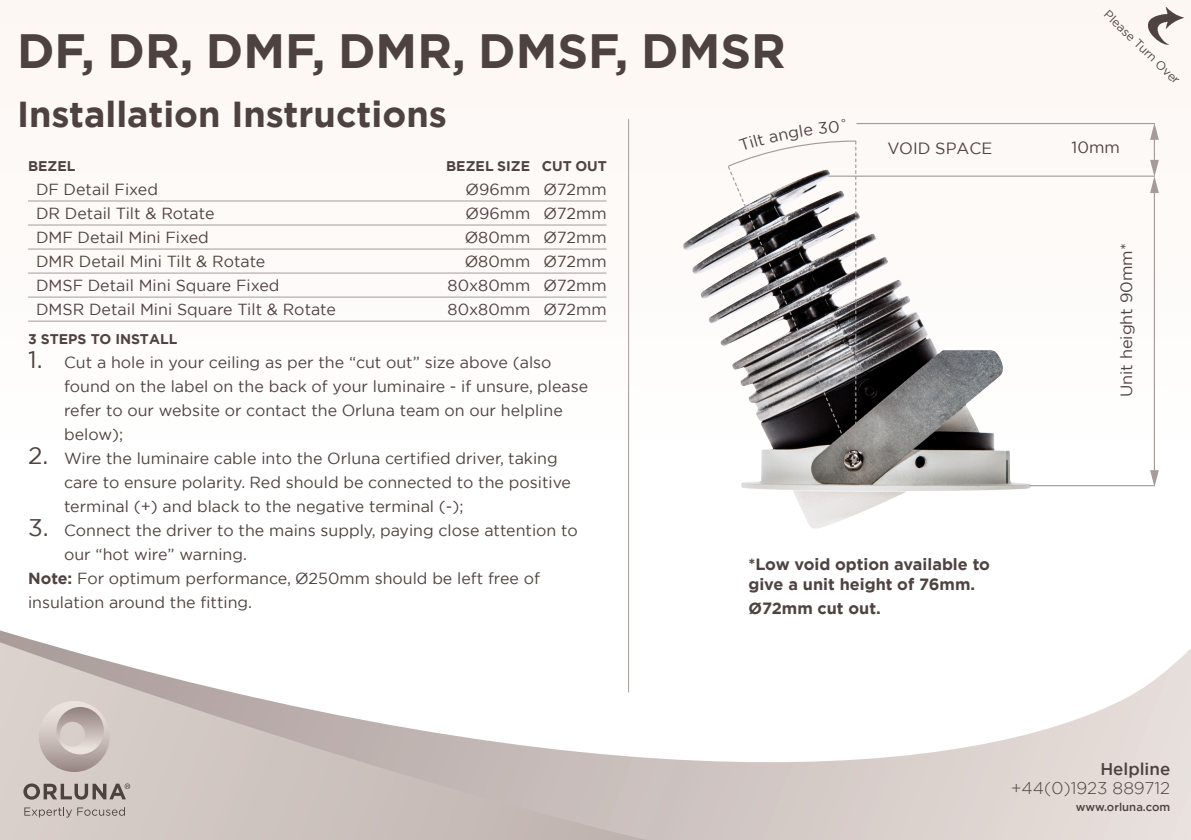
<style>
.page{position:relative;width:1191px;height:840px;background:#fff}
.page>*{position:absolute;margin:0;border:0;box-sizing:border-box;transform-origin:0 0}
.t1{font:700 48px "Gotham";color:#4d423f}
.t2{font:700 36px "Gotham";color:#4d423f}
.t3{font:300 17px "Gotham";color:#4d423f}
.t4{font:500 17px "Gotham";color:#4d423f}
.t5{font:700 16.2px/20.8px "Gotham";color:#4f4341}
.t6{font:16.2px "Gotham";color:#4f4341}
.t7{font:16px/24px "Gotham";color:#4f4341}
.t8{font:700 14px "Gotham";color:#4f4341}
.t9{font:12px "Gotham";color:#4d423f}
.t10{font:500 11.4px "Gotham";color:#4d423f}
.s1{font-size:24px}
.s2{font-weight:700}
.s3{font-size:16px}
</style>
<div class="page">
<div style="left:0;top:0;width:1191px;height:460px;background:#fdfaf7"></div>
<hr style="left:628px;top:119px;width:1px;height:573px;background:#a59b99">
<img style="left:683px;top:212px;width:347px;height:317px">
<hr style="left:856px;top:123px;width:299px;height:1px;background:#a59b99">
<hr style="left:828px;top:175px;width:327px;height:2px;background:#a59b99">
<hr style="left:1029px;top:485px;width:124px;height:1px;background:#a59b99">
<hr style="left:1153px;top:189px;width:2px;height:289px;background:#a59b99">
<svg style="left:1150px;top:470px;width:8px;height:17px"></svg>
<hr style="left:1153px;top:137px;width:2px;height:30px;background:#a59b99">
<svg style="left:1150px;top:160px;width:8px;height:33px"></svg>
<svg style="left:1150px;top:124px;width:8px;height:16px"></svg>
<hr style="left:28px;top:200px;width:578px;height:1px;background:#a59b99">
<hr style="left:28px;top:224px;width:578px;height:1px;background:#a59b99">
<hr style="left:28px;top:248px;width:578px;height:1px;background:#a59b99">
<hr style="left:28px;top:272px;width:578px;height:1px;background:#a59b99">
<hr style="left:28px;top:296px;width:578px;height:1px;background:#a59b99">
<hr style="left:28px;top:320px;width:578px;height:1px;background:#a59b99">
<img style="left:1148px;top:7px;width:35px;height:38px">
<svg style="left:0;top:630px;width:1191px;height:209px"></svg>
<svg style="left:0;top:642px;width:646px;height:197px"></svg>
<svg style="left:39px;top:700px;width:71px;height:71px;background:#c9bdb9"></svg>
<svg style="left:24px;top:806px;width:101px;height:11px"></svg>
<svg style="left:23px;top:783px;width:107px;height:16px;background:#9c918d"></svg>
<svg style="left:727px;top:123px;width:130px;height:340px"></svg>
<p class="t1" style="left:17px;top:19px;width:770px">DF, DR, DMF, DMR, DMSF, DMSR</p>
<p class="t9" style="left:1111px;top:6px;width:102px;rotate:44deg">Please Turn Over</p>
<p class="t2" style="left:17px;top:90px;width:431px">Installation Instructions</p>
<p class="t8" style="left:28px;top:157px;width:49px">BEZEL</p>
<p class="t8" style="left:542px;top:157px;width:67px">CUT OUT</p>
<p class="t7" style="left:36px;top:177px;width:123px">DF Detail Fixed</p>
<p class="t7" style="left:543px;top:177px;width:64px">Ø72mm</p>
<p class="t7" style="left:36px;top:201px;width:180px">DR Detail Tilt &amp; Rotate</p>
<p class="t7" style="left:543px;top:201px;width:64px">Ø72mm</p>
<p class="t7" style="left:36px;top:225px;width:174px">DMF Detail Mini Fixed</p>
<p class="t7" style="left:543px;top:225px;width:64px">Ø72mm</p>
<p class="t7" style="left:36px;top:249px;width:231px">DMR Detail Mini Tilt &amp; Rotate</p>
<p class="t7" style="left:543px;top:249px;width:64px">Ø72mm</p>
<p class="t7" style="left:36px;top:273px;width:245px">DMSF Detail Mini Square Fixed</p>
<p class="t7" style="left:543px;top:273px;width:64px">Ø72mm</p>
<p class="t7" style="left:36px;top:297px;width:301px">DMSR Detail Mini Square Tilt &amp; Rotate</p>
<p class="t7" style="left:543px;top:297px;width:64px">Ø72mm</p>
<p class="t8" style="left:446px;top:157px;width:86px">BEZEL SIZE</p>
<p class="t7" style="left:465px;top:177px;width:66px">Ø96mm</p>
<p class="t7" style="left:465px;top:201px;width:66px">Ø96mm</p>
<p class="t7" style="left:465px;top:225px;width:67px">Ø80mm</p>
<p class="t7" style="left:465px;top:249px;width:67px">Ø80mm</p>
<p class="t7" style="left:447px;top:273px;width:84px">80x80mm</p>
<p class="t7" style="left:447px;top:297px;width:84px">80x80mm</p>
<p class="t8" style="left:28px;top:329px;width:151px">3 STEPS TO INSTALL</p>
<p class="t7" style="left:64px;top:350px;width:525px;text-indent:-36px"><span class="s1">1.</span> Cut a hole in your ceiling as per the “cut out” size above (also found on the label on the back of your luminaire - if unsure, please refer to our website or contact the Orluna team on our helpline below);</p>
<p class="t7" style="left:64px;top:446px;width:508px;text-indent:-36px"><span class="s1">2.</span> Wire the luminaire cable into the Orluna certified driver, taking care to ensure polarity. Red should be connected to the positive terminal (+) and black to the negative terminal (-);</p>
<p class="t7" style="left:64px;top:518px;width:515px;text-indent:-36px"><span class="s1">3.</span> Connect the driver to the mains supply, paying close attention to our “hot wire” warning.</p>
<p class="t7" style="left:28px;top:566px;width:513px"><span class="s2">Note:</span> For optimum performance, Ø250mm should be left free of insulation around the fitting.</p>
<p class="t6" style="left:887px;top:138px;width:106px">VOID SPACE</p>
<p class="t6" style="left:1071px;top:137px;width:50px">10mm</p>
<p class="t6" style="left:1116px;top:397px;width:155px;rotate:-90deg">Unit height 90mm*</p>
<p class="t5" style="left:748px;top:553px;width:243px">*Low void option available to give a unit height of 76mm.</p>
<p class="t5" style="left:748px;top:598px;width:134px"><span class="s3">Ø</span>72mm cut out.</p>
<p class="t4" style="left:1100px;top:757px;width:71px">Helpline</p>
<p class="t3" style="left:1011px;top:777px;width:161px">+44(0)1923 889712</p>
<p class="t10" style="left:1076px;top:799px;width:96px">www.orluna.com</p>
</div>
